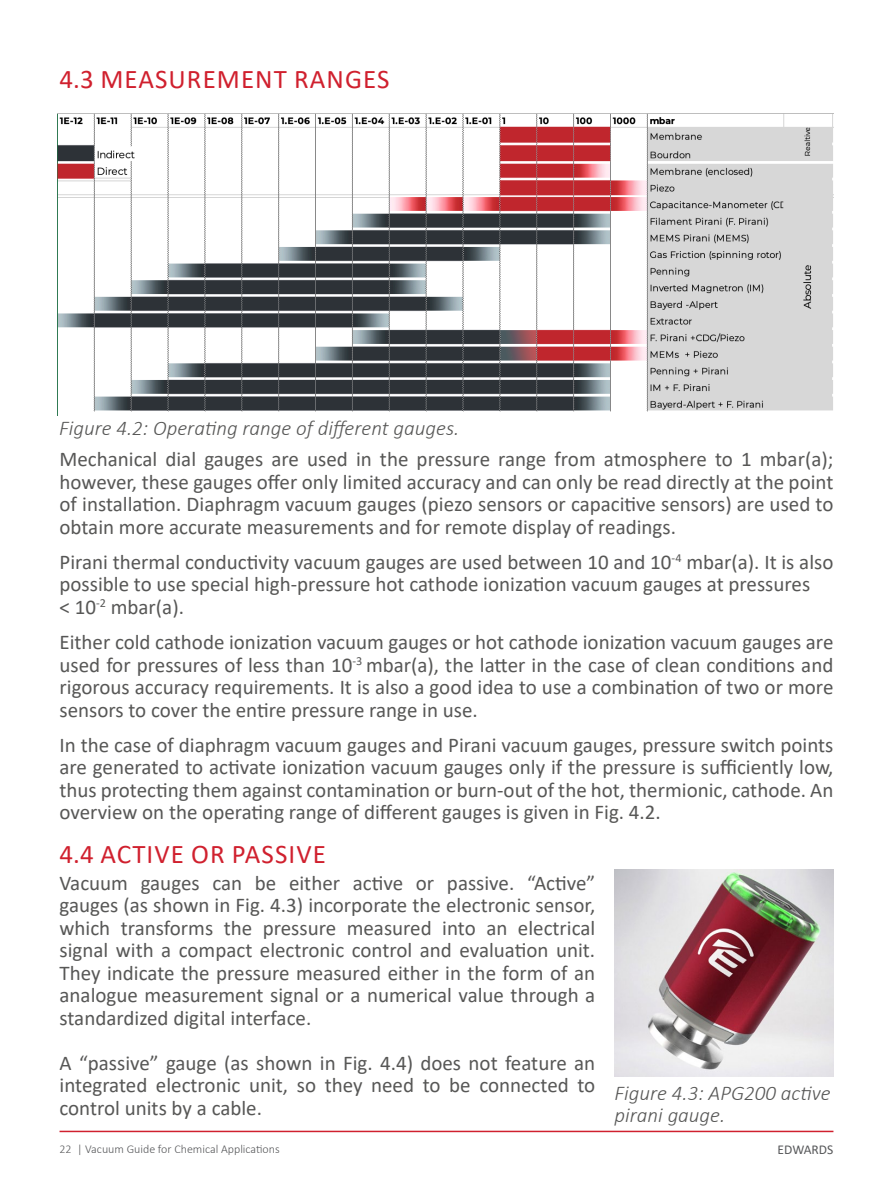
<style>
.page{position:relative;width:893px;height:1191px;background:#fff}
.page>*{position:absolute;margin:0;border:0;box-sizing:border-box;transform-origin:0 0}
._1st_Para_bold{font:27px "Calibri";letter-spacing:.04em;color:#d0202e}
.t1{font:21px/22.5px "Calibri";color:#575756;text-align:justify}
.t2{font:italic 300 21px/22.5px "Calibri";color:#575756}
.t3{font:13.5px "Calibri";color:#57585a}
.t4{font:300 12px "Calibri";color:#57585a}
</style>
<div class="page">
<hr style="left:60px;top:1130px;width:773px;height:2px;background:#d0202e">
<img style="left:57px;top:113px;width:777px;height:302px">
<img style="left:615px;top:870px;width:218px;height:206px">
<p class="_1st_Para_bold" style="left:60px;top:61px;width:331px">4.3 MEASUREMENT RANGES</p>
<p class="t2" style="left:59px;top:417px;width:402px">Figure 4.2: Operating range of different gauges.</p>
<p class="t1" style="left:60px;top:447px;width:775px">Mechanical dial gauges are used in the pressure range from atmosphere to 1 mbar(a); however, these gauges offer only limited accuracy and can only be read directly at the point of installation. Diaphragm vacuum gauges (piezo sensors or capacitive sensors) are used to obtain more accurate measurements and for remote display of readings.</p>
<p class="t1" style="left:60px;top:550px;width:775px">Pirani thermal conductivity vacuum gauges are used between 10 and 10<sup>-4</sup> mbar(a). It is also possible to use special high-pressure hot cathode ionization vacuum gauges at pressures</p>
<p class="t1" style="left:60px;top:595px;width:126px">&lt; 10<sup>-2</sup> mbar(a).</p>
<p class="t1" style="left:60px;top:630px;width:775px">Either cold cathode ionization vacuum gauges or hot cathode ionization vacuum gauges are used for pressures of less than 10<sup>-3</sup> mbar(a), the latter in the case of clean conditions and rigorous accuracy requirements. It is also a good idea to use a combination of two or more sensors to cover the entire pressure range in use.</p>
<p class="t1" style="left:60px;top:733px;width:775px">In the case of diaphragm vacuum gauges and Pirani vacuum gauges, pressure switch points are generated to activate ionization vacuum gauges only if the pressure is sufficiently low, thus protecting them against contamination or burn-out of the hot, thermionic, cathode. An overview on the operating range of different gauges is given in Fig. 4.2.</p>
<p class="_1st_Para_bold" style="left:60px;top:835px;width:268px">4.4 ACTIVE OR PASSIVE</p>
<p class="t1" style="left:60px;top:871px;width:537px">Vacuum gauges can be either active or passive. “Active” gauges (as shown in Fig. 4.3) incorporate the electronic sensor, which transforms the pressure measured into an electrical signal with a compact electronic control and evaluation unit.<br>They indicate the pressure measured either in the form of an analogue measurement signal or a numerical value through a standardized digital interface.</p>
<p class="t1" style="left:60px;top:1051px;width:537px">A “passive” gauge (as shown in Fig. 4.4) does not feature an integrated electronic unit, so they need to be connected to control units by a cable.</p>
<p class="t2" style="left:615px;top:1081px;width:218px">Figure 4.3: APG200 active pirani gauge.</p>
<p class="t4" style="left:60px;top:1141px;width:222px">22 | Vacuum Guide for Chemical Applications</p>
<p class="t3" style="left:778px;top:1140px;width:57px">EDWARDS</p>
</div>
